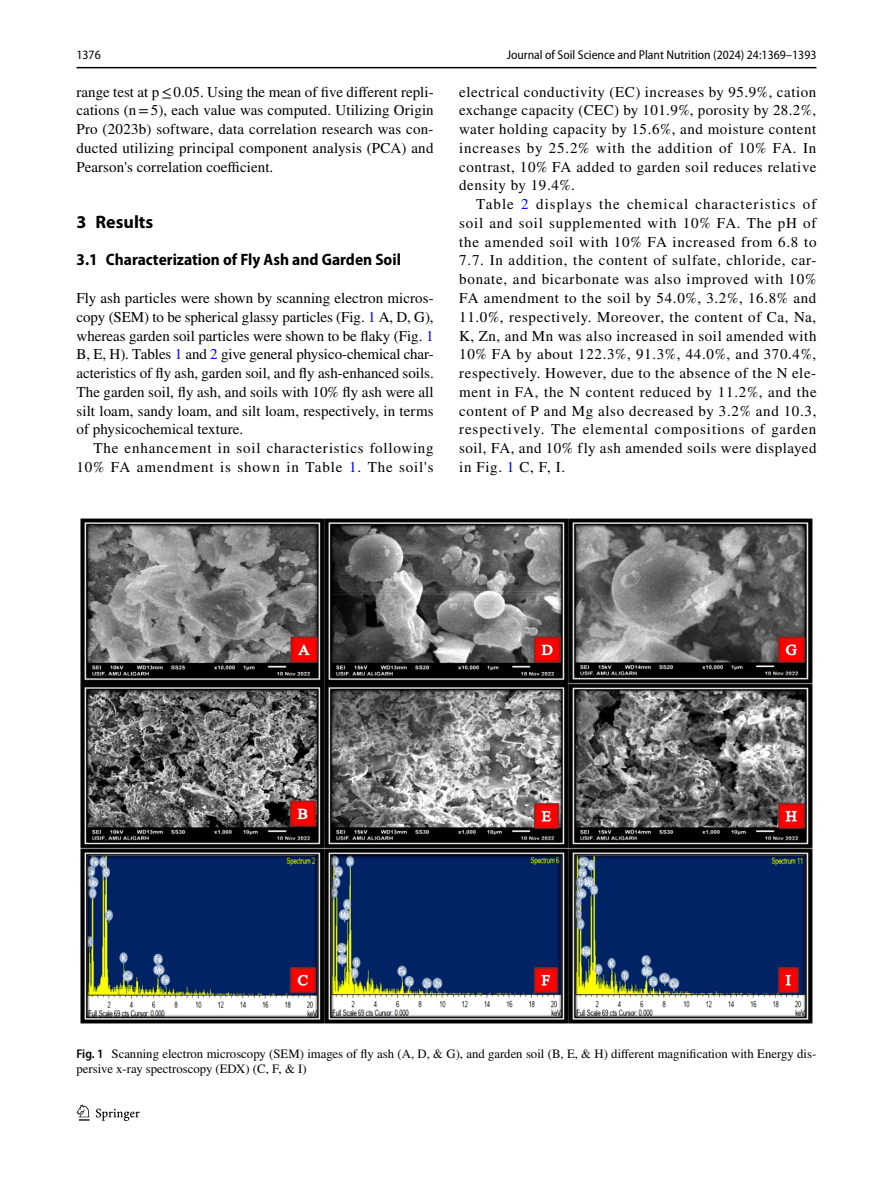
<style>
.page{position:relative;width:893px;height:1187px;background:#fff}
.page>*{position:absolute;margin:0;border:0;box-sizing:border-box;transform-origin:0 0}
.t1{font:700 18px "Myriad Pro";color:#000}
.t2{font:700 semi-condensed 16.5px "Myriad Pro";color:#000}
.t3{font:15px/18.8px "STIX";letter-spacing:.035em;color:#000;text-align:justify}
.t4{font:15px/18.8px "STIX";letter-spacing:.055em;color:#000;text-align:right}
.t5{font:12.75px/15px "STIX";color:#000}
.t6{font:semi-condensed 12.75px "Myriad Pro";color:#000}
.s1{color:#00f}
.s2{font-family:"Myriad Pro";font-weight:600;font-stretch:semi-condensed}
</style>
<div class="page">
<hr style="left:77px;top:67px;width:739px;height:1px;background:#000">
<svg style="left:77px;top:1104px;width:12px;height:16px"></svg>
<svg style="left:96px;top:1108px;width:44px;height:12px"></svg>
<img style="left:81px;top:518px;width:731px;height:505px">
<p class="t6" style="left:77px;top:48px;width:26px">1376</p>
<p class="t6" style="left:507px;top:48px;width:311px">Journal of Soil Science and Plant Nutrition (2024) 24:1369–1393</p>
<p class="t3" style="left:77px;top:83px;width:359px">range test at p≤0.05. Using the mean of five different repli&shy;cations (n=5), each value was computed. Utilizing Origin Pro (2023b) software, data correlation research was con&shy;ducted utilizing principal component analysis (PCA) and Pearson's correlation coefficient.</p>
<p class="t3" style="left:459px;top:83px;width:359px">electrical conductivity (EC) increases by 95.9%, cation exchange capacity (CEC) by 101.9%, porosity by 28.2%, water holding capacity by 15.6%, and moisture content increases by 25.2% with the addition of 10% FA. In contrast, 10% FA added to garden soil reduces relative density by 19.4%.</p>
<p class="t3" style="left:459px;top:196px;width:359px;text-indent:17px">Table <span class="s1">2</span> displays the chemical characteristics of soil and soil supplemented with 10% FA. The pH of the amended soil with 10% FA increased from 6.8 to 7.7. In addition, the content of sulfate, chloride, car&shy;bonate, and bicarbonate was also improved with 10% FA amendment to the soil by 54.0%, 3.2%, 16.8% and 11.0%, respectively. Moreover, the content of Ca, Na, K, Zn, and Mn was also increased in soil amended with 10% FA by about 122.3%, 91.3%, 44.0%, and 370.4%, respectively. However, due to the absence of the N ele&shy;ment in FA, the N content reduced by 11.2%, and the content of P and Mg also decreased by 3.2% and 10.3, respectively. The elemental compositions of garden soil, FA, and 10% fly ash amended soils were displayed in Fig. <span class="s1">1</span> C, F, I.</p>
<p class="t1" style="left:77px;top:210px;width:78px">3 Results</p>
<p class="t2" style="left:77px;top:251px;width:326px">3.1 Characterization of Fly Ash and Garden Soil</p>
<p class="t3" style="left:77px;top:289px;width:359px">Fly ash particles were shown by scanning electron micros&shy;copy (SEM) to be spherical glassy particles (Fig. <span class="s1">1</span> A, D, G), whereas garden soil particles were shown to be flaky (Fig. <span class="s1">1<br></span>B, E, H). Tables <span class="s1">1</span> and <span class="s1">2</span> give general physico-chemical char&shy;acteristics of fly ash, garden soil, and fly ash-enhanced soils.<br>The garden soil, fly ash, and soils with 10% fly ash were all silt loam, sandy loam, and silt loam, respectively, in terms of physicochemical texture.</p>
<p class="t4" style="left:77px;top:439px;width:359px">The enhancement in soil characteristics following<br>10% FA amendment is shown in Table <span class="s1">1</span>. The soil's</p>
<p class="t5" style="left:77px;top:1047px;width:741px"><span class="s2">Fig. 1</span> Scanning electron microscopy (SEM) images of fly ash (A, D, &amp; G), and garden soil (B, E, &amp; H) different magnification with Energy dis&shy;persive x-ray spectroscopy (EDX) (C, F, &amp; I)</p>
</div>
